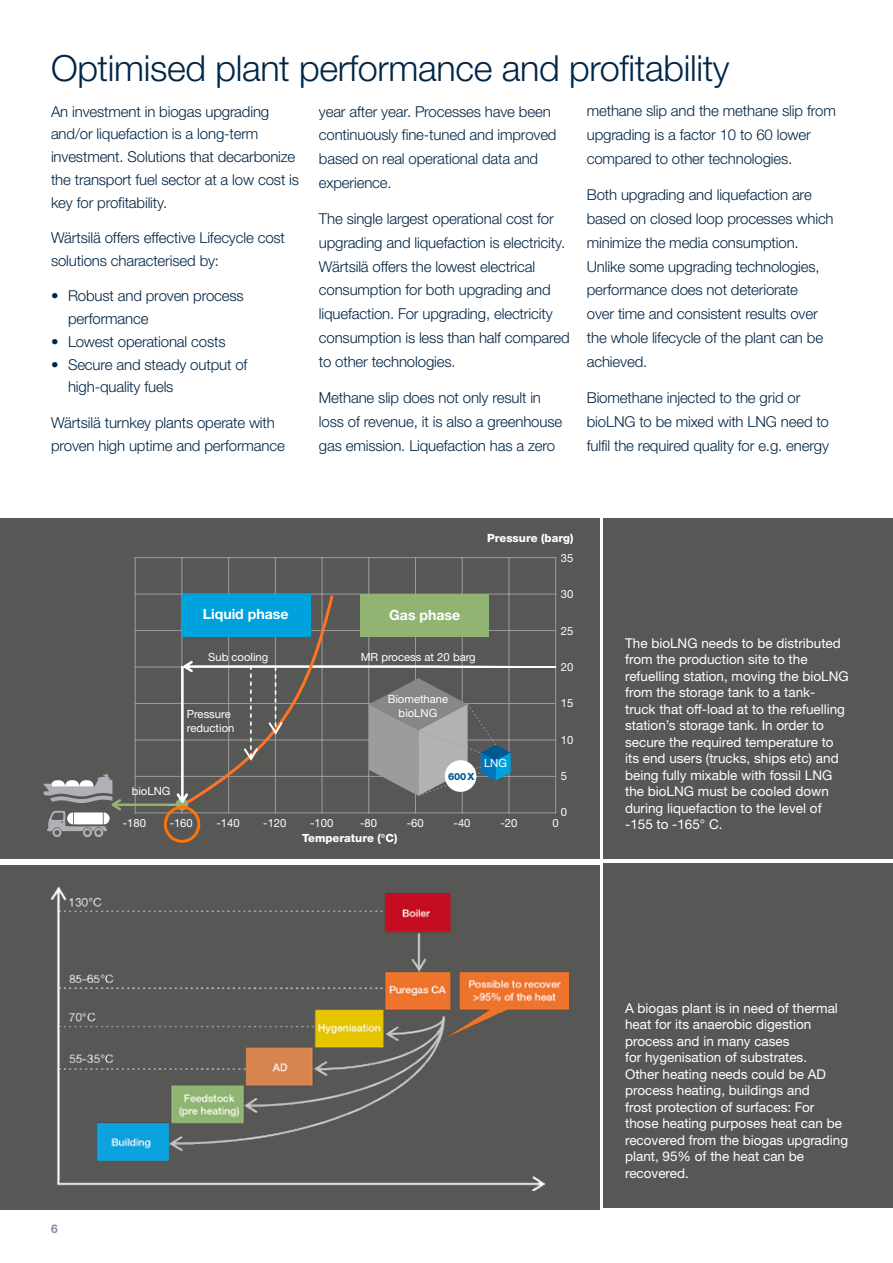
<style>
.page{position:relative;width:893px;height:1263px;background:#fff}
.page>*{position:absolute;margin:0;border:0;box-sizing:border-box;transform-origin:0 0}
.t1{font:300 36px "Helvetica Neue LTW1 G";letter-spacing:-.01em;color:#002545}
.t2{font:300 15px/23.7px "Helvetica Neue LTW1 G";letter-spacing:-.01em;color:#002545}
.t3{font:700 14.1px "Helvetica Neue LTW1 G";color:#fff}
.t4{font:13.5px/16.5px "Helvetica Neue LTW1 G";color:#fff}
.t5{font:700 12px "Helvetica Neue LTW1 G";color:#8392ad}
.t6{font:11.25px/14.2px "Helvetica Neue LTW1 G";color:#fff}
.t7{font:800 11.25px "Helvetica Neue LTW1 G";color:#fff}
.t8{font:800 9.9px "Helvetica Neue LTW1 G";color:#005892}
</style>
<div class="page">
<div style="left:0;top:865px;width:599px;height:345px;background:#575756"></div>
<img style="left:51px;top:886px;width:518px;height:305px">
<div style="left:0;top:519px;width:599px;height:340px;background:#575756"></div>
<hr style="left:135px;top:557px;width:421px;height:1px;background:#9d9c9c">
<hr style="left:135px;top:558px;width:1px;height:255px;background:#9d9c9c">
<hr style="left:182px;top:558px;width:1px;height:255px;background:#9d9c9c">
<hr style="left:228px;top:558px;width:1px;height:255px;background:#9d9c9c">
<hr style="left:275px;top:558px;width:1px;height:255px;background:#9d9c9c">
<hr style="left:322px;top:558px;width:1px;height:255px;background:#9d9c9c">
<hr style="left:368px;top:558px;width:1px;height:255px;background:#9d9c9c">
<hr style="left:415px;top:558px;width:1px;height:255px;background:#9d9c9c">
<hr style="left:462px;top:558px;width:1px;height:255px;background:#9d9c9c">
<hr style="left:509px;top:558px;width:1px;height:255px;background:#9d9c9c">
<hr style="left:555px;top:558px;width:1px;height:255px;background:#9d9c9c">
<svg style="left:43px;top:592px;width:514px;height:247px"></svg>
<div style="left:164px;top:806px;width:36px;height:37px;border:3px solid #ff7303;border-radius:50%"></div>
<div style="left:604px;top:863px;width:289px;height:345px;background:#575756"></div>
<div style="left:604px;top:519px;width:289px;height:340px;background:#575756"></div>
<h1 class="t1" style="left:51px;top:46px;width:680px">Optimised plant performance and profitability</h1>
<p class="t2" style="left:51px;top:100px;width:250px;line-height:22.8px">An investment in biogas upgrading and/or liquefaction is a long-term investment. Solutions that decarbonize the transport fuel sector at a low cost is key for profitability.</p>
<p class="t2" style="left:51px;top:226px;width:235px;line-height:22.8px">Wärtsilä offers effective Lifecycle cost solutions characterised by:</p>
<p class="t2" style="left:68px;top:285px;width:177px;line-height:22.8px;text-indent:-17px">• Robust and proven process performance</p>
<p class="t2" style="left:51px;top:330px;width:176px">• Lowest operational costs</p>
<p class="t2" style="left:68px;top:353px;width:181px;line-height:22.8px;text-indent:-17px">• Secure and steady output of high‑quality fuels</p>
<p class="t2" style="left:51px;top:411px;width:235px;line-height:22.8px">Wärtsilä turnkey plants operate with proven high uptime and performance</p>
<p class="t2" style="left:587px;top:99px;width:251px">methane slip and the methane slip from upgrading is a factor 10 to 60 lower compared to other technologies.</p>
<p class="t2" style="left:587px;top:183px;width:248px">Both upgrading and liquefaction are based on closed loop processes which minimize the media consumption.<br>Unlike some upgrading technologies, performance does not deteriorate<br>over time and consistent results over the whole lifecycle of the plant can be achieved.</p>
<p class="t2" style="left:587px;top:386px;width:244px">Biomethane injected to the grid or bioLNG to be mixed with LNG need to fulfil the required quality for e.g. energy</p>
<p class="t2" style="left:319px;top:99px;width:239px">year after year. Processes have been continuously fine-tuned and improved based on real operational data and experience.</p>
<p class="t2" style="left:319px;top:207px;width:252px">The single largest operational cost for upgrading and liquefaction is electricity.<br>Wärtsilä offers the lowest electrical consumption for both upgrading and liquefaction. For upgrading, electricity consumption is less than half compared to other technologies.</p>
<p class="t2" style="left:319px;top:386px;width:245px">Methane slip does not only result in loss of revenue, it is also a greenhouse gas emission. Liquefaction has a zero</p>
<p class="t5" style="left:51px;top:1222px;width:8px">6</p>
<p class="t6" style="left:132px;top:785px;width:40px">bioLNG</p>
<p class="t3" style="left:203px;top:609px;width:87px">Liquid phase</p>
<p class="t3" style="left:389px;top:610px;width:72px">Gas phase</p>
<p class="t6" style="left:208px;top:650px;width:62px">Sub cooling</p>
<p class="t6" style="left:187px;top:708px;width:49px">Pressure reduction</p>
<p class="t6" style="left:361px;top:650px;width:117px">MR process at 20 barg</p>
<p class="t6" style="left:388px;top:693px;width:62px;text-align:center">Biomethane bioLNG</p>
<p class="t8" style="left:448px;top:773px;width:28px">600X</p>
<p class="t7" style="left:487px;top:533px;width:88px">Pressure (barg)</p>
<p class="t6" style="left:484px;top:757px;width:24px">LNG</p>
<p class="t6" style="left:561px;top:552px;width:14px">35</p>
<p class="t6" style="left:561px;top:588px;width:14px">30</p>
<p class="t6" style="left:561px;top:624px;width:14px">25</p>
<p class="t6" style="left:561px;top:661px;width:14px">20</p>
<p class="t6" style="left:561px;top:697px;width:14px">15</p>
<p class="t6" style="left:561px;top:733px;width:14px">10</p>
<p class="t6" style="left:561px;top:770px;width:8px">5</p>
<p class="t6" style="left:561px;top:806px;width:8px">0</p>
<p class="t6" style="left:123px;top:817px;width:25px">-180</p>
<p class="t6" style="left:170px;top:817px;width:25px">-160</p>
<p class="t6" style="left:216px;top:817px;width:25px">-140</p>
<p class="t6" style="left:263px;top:817px;width:25px">-120</p>
<p class="t6" style="left:310px;top:817px;width:25px">-100</p>
<p class="t6" style="left:360px;top:817px;width:18px">-80</p>
<p class="t6" style="left:407px;top:817px;width:18px">-60</p>
<p class="t6" style="left:454px;top:817px;width:18px">-40</p>
<p class="t6" style="left:500px;top:817px;width:18px">-20</p>
<p class="t6" style="left:553px;top:817px;width:8px">0</p>
<p class="t7" style="left:302px;top:834px;width:97px">Temperature (°C)</p>
<p class="t4" style="left:625px;top:634px;width:225px">The bioLNG needs to be distributed from the production site to the refuelling station, moving the bioLNG from the storage tank to a tank&shy;truck that off-load at to the refuelling station’s storage tank. In order to secure the required temperature to its end users (trucks, ships etc) and being fully mixable with fossil LNG the bioLNG must be cooled down during liquefaction to the level of -155 to -165° C.</p>
<p class="t4" style="left:625px;top:1000px;width:224px">A biogas plant is in need of thermal heat for its anaerobic digestion process and in many cases<br>for hygenisation of substrates.<br>Other heating needs could be AD process heating, buildings and<br>frost protection of surfaces: For those heating purposes heat can be recovered from the biogas upgrading plant, 95% of the heat can be recovered.</p>
</div>
